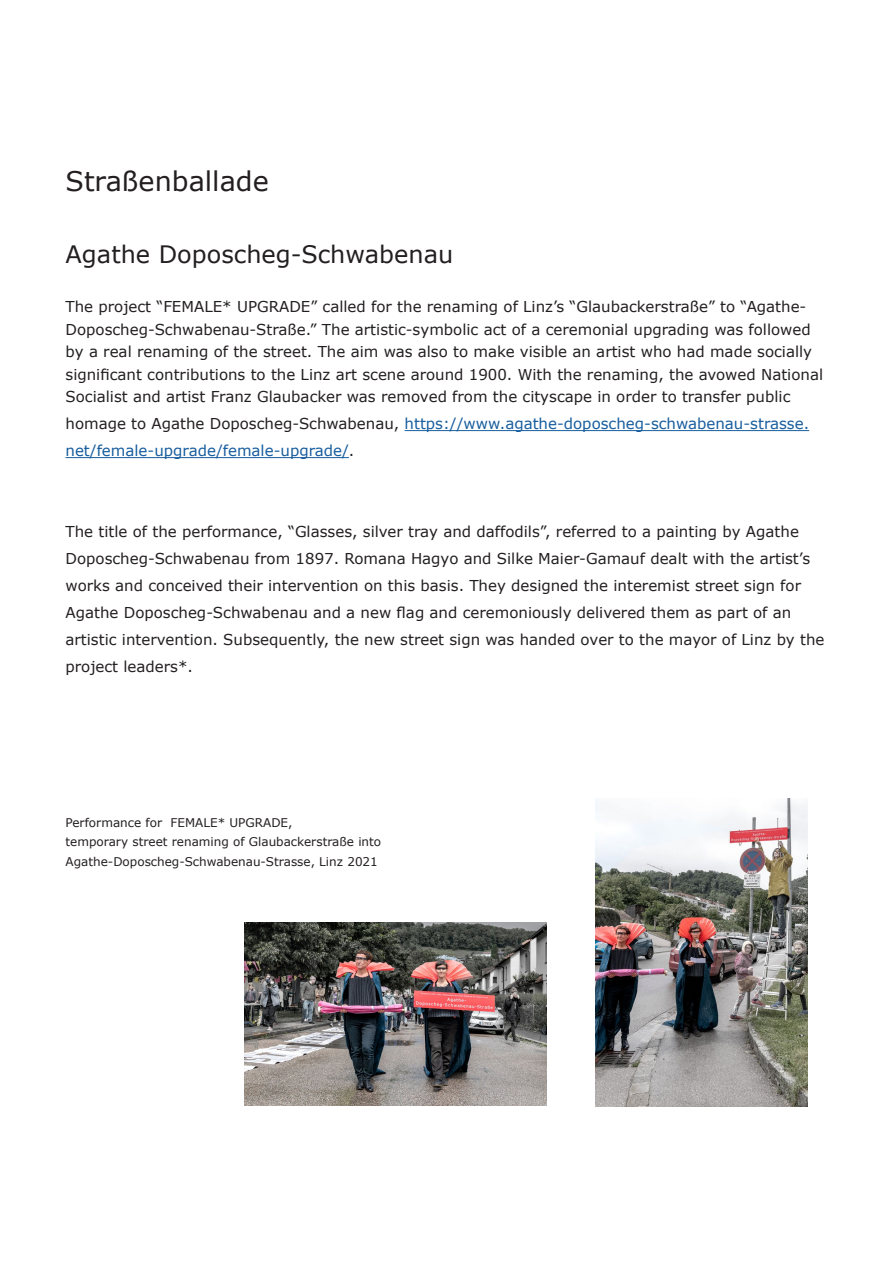
<style>
.page{position:relative;width:893px;height:1263px;background:#fff}
.page>*{position:absolute;margin:0;border:0;box-sizing:border-box;transform-origin:0 0}
.t1{font:27px "Verdana";color:#231f20}
.t2{font:24px "Verdana";color:#231f20}
.t3{font:15px/27px "Verdana";color:#231f20}
.t4{font:15px/27px "Verdana";color:#175d9e}
.t5{font:12px "Verdana";color:#231f20}
.s1{color:#231f20}
</style>
<div class="page">
<img style="left:595px;top:798px;width:213px;height:308px">
<img style="left:244px;top:923px;width:302px;height:183px">
<hr style="left:405px;top:430px;width:404px;height:1px;background:#175d9e">
<hr style="left:66px;top:457px;width:283px;height:1px;background:#175d9e">
<p class="t1" style="left:66px;top:162px;width:205px">Straßenballade</p>
<p class="t2" style="left:66px;top:238px;width:389px">Agathe Doposcheg-Schwabenau</p>
<p class="t3" style="left:66px;top:295px;width:759px;line-height:22.5px">The project “FEMALE* UPGRADE” called for the renaming of Linz’s “Glaubackerstraße” to “Agathe-Doposcheg-Schwabenau-Straße.” The artistic-symbolic act of a ceremonial upgrading was followed by a real renaming of the street. The aim was also to make visible an artist who had made socially significant contributions to the Linz art scene around 1900. With the renaming, the avowed National Socialist and artist Franz Glaubacker was removed from the cityscape in order to transfer public</p>
<p class="t4" style="left:66px;top:410px;width:745px"><span class="s1">homage to Agathe Doposcheg-Schwabenau,</span> https://www.agathe-doposcheg-schwabenau-strasse. net/female-upgrade/female-upgrade/<span class="s1">.</span></p>
<p class="t3" style="left:66px;top:518px;width:760px">The title of the performance, “Glasses, silver tray and daffodils”, referred to a painting by Agathe Doposcheg-Schwabenau from 1897. Romana Hagyo and Silke Maier-Gamauf dealt with the artist’s works and conceived their intervention on this basis. They designed the interemist street sign for Agathe Doposcheg-Schwabenau and a new flag and ceremoniously delivered them as part of an artistic intervention. Subsequently, the new street sign was handed over to the mayor of Linz by the project leaders*.</p>
<p class="t5" style="left:66px;top:814px;width:229px">Performance for FEMALE* UPGRADE,</p>
<p class="t5" style="left:66px;top:834px;width:317px">temporary street renaming of Glaubackerstraße into</p>
<p class="t5" style="left:66px;top:853px;width:314px">Agathe-Doposcheg-Schwabenau-Strasse, Linz 2021</p>
</div>
